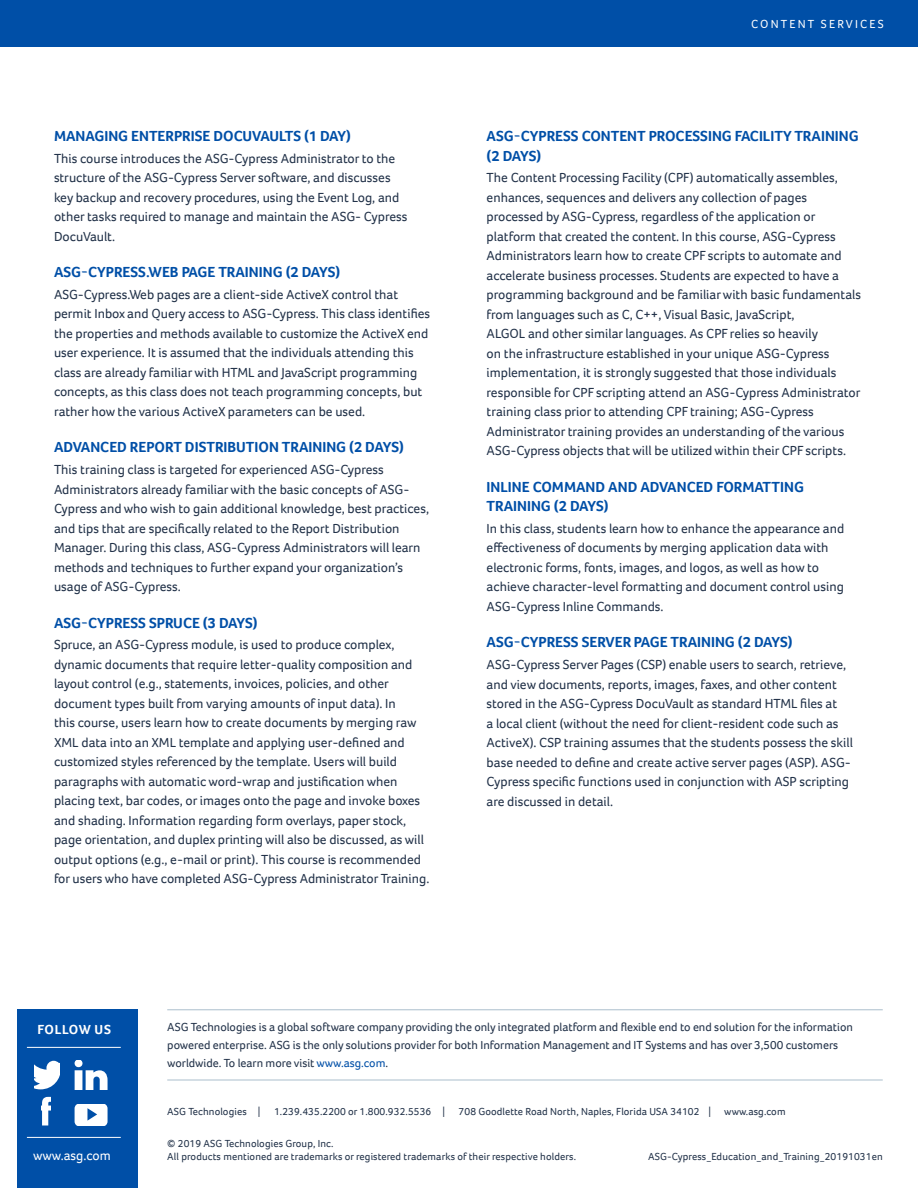
<style>
.page{position:relative;width:918px;height:1188px;background:#fff}
.page>*{position:absolute;margin:0;border:0;box-sizing:border-box;transform-origin:0 0}
.paragraph_smaller_su{font:700 15px/19.5px "Foco";color:#004fa7}
.body_primary{font:13.5px/19.5px "Foco";color:#223249}
.t1{font:13.5px "Foco";color:#fff}
.t2{font:700 13.5px "Foco";letter-spacing:.04em;color:#fff}
.t3{font:12px/18px "Foco";color:#223249}
.t4{font:12px "Foco";letter-spacing:.18em;color:#fff}
.t5{font:10.5px/13.5px "Foco";letter-spacing:.01em;color:#223249}
.s1{color:#004fa7}
</style>
<div class="page">
<div style="left:0;top:0;width:918px;height:46px;background:#004fa7"></div>
<hr style="left:167px;top:1009px;width:716px;height:1px;background:#aabecc">
<hr style="left:167px;top:1080px;width:716px;height:1px;background:#aabecc">
<div style="left:17px;top:1009px;width:121px;height:179px;background:#004fa7"></div>
<hr style="left:27px;top:1047px;width:94px;height:1px;background:#fff">
<hr style="left:27px;top:1137px;width:94px;height:1px;background:#fff">
<svg style="left:41px;top:1097px;width:10px;height:28px"></svg>
<svg style="left:35px;top:1061px;width:25px;height:28px"></svg>
<svg style="left:75px;top:1104px;width:33px;height:21px"></svg>
<svg style="left:75px;top:1061px;width:33px;height:28px"></svg>
<p class="paragraph_smaller_su" style="left:54px;top:126px;width:299px">MANAGING ENTERPRISE DOCUVAULTS (1 DAY)</p>
<p class="body_primary" style="left:54px;top:148px;width:355px">This course introduces the ASG-Cypress Administrator to the structure of the ASG-Cypress Server software, and discusses key backup and recovery procedures, using the Event Log, and other tasks required to manage and maintain the ASG- Cypress DocuVault.</p>
<p class="paragraph_smaller_su" style="left:54px;top:262px;width:288px">ASG-CYPRESS.WEB PAGE TRAINING (2 DAYS)</p>
<p class="body_primary" style="left:54px;top:284px;width:378px">ASG-Cypress.Web pages are a client-side ActiveX control that permit Inbox and Query access to ASG-Cypress. This class identifies the properties and methods available to customize the ActiveX end user experience. It is assumed that the individuals attending this class are already familiar with HTML and JavaScript programming concepts, as this class does not teach programming concepts, but rather how the various ActiveX parameters can be used.</p>
<p class="paragraph_smaller_su" style="left:54px;top:437px;width:351px">ADVANCED REPORT DISTRIBUTION TRAINING (2 DAYS)</p>
<p class="body_primary" style="left:54px;top:460px;width:377px">This training class is targeted for experienced ASG-Cypress Administrators already familiar with the basic concepts of ASG-Cypress and who wish to gain additional knowledge, best practices, and tips that are specifically related to the Report Distribution Manager. During this class, ASG-Cypress Administrators will learn methods and techniques to further expand your organization’s usage of ASG-Cypress.</p>
<p class="paragraph_smaller_su" style="left:54px;top:613px;width:205px">ASG-CYPRESS SPRUCE (3 DAYS)</p>
<p class="body_primary" style="left:54px;top:635px;width:377px">Spruce, an ASG-Cypress module, is used to produce complex, dynamic documents that require letter-quality composition and layout control (e.g., statements, invoices, policies, and other document types built from varying amounts of input data). In<br>this course, users learn how to create documents by merging raw XML data into an XML template and applying user-defined and customized styles referenced by the template. Users will build paragraphs with automatic word-wrap and justification when placing text, bar codes, or images onto the page and invoke boxes and shading. Information regarding form overlays, paper stock, page orientation, and duplex printing will also be discussed, as will output options (e.g., e-mail or print). This course is recommended for users who have completed ASG-Cypress Administrator Training.</p>
<p class="t4" style="left:751px;top:16px;width:134px">CONTENT SERVICES</p>
<p class="paragraph_smaller_su" style="left:487px;top:126px;width:374px">ASG-CYPRESS CONTENT PROCESSING FACILITY TRAINING (2 DAYS)</p>
<p class="body_primary" style="left:487px;top:168px;width:376px">The Content Processing Facility (CPF) automatically assembles, enhances, sequences and delivers any collection of pages processed by ASG-Cypress, regardless of the application or platform that created the content. In this course, ASG-Cypress Administrators learn how to create CPF scripts to automate and accelerate business processes. Students are expected to have a programming background and be familiar with basic fundamentals from languages such as C, C++, Visual Basic, JavaScript,<br>ALGOL and other similar languages. As CPF relies so heavily<br>on the infrastructure established in your unique ASG-Cypress implementation, it is strongly suggested that those individuals responsible for CPF scripting attend an ASG-Cypress Administrator training class prior to attending CPF training; ASG-Cypress Administrator training provides an understanding of the various ASG-Cypress objects that will be utilized within their CPF scripts.</p>
<p class="paragraph_smaller_su" style="left:487px;top:477px;width:319px">INLINE COMMAND AND ADVANCED FORMATTING<br>TRAINING (2 DAYS)</p>
<p class="body_primary" style="left:487px;top:518px;width:359px">In this class, students learn how to enhance the appearance and effectiveness of documents by merging application data with electronic forms, fonts, images, and logos, as well as how to achieve character-level formatting and document control using ASG-Cypress Inline Commands.</p>
<p class="paragraph_smaller_su" style="left:487px;top:632px;width:308px">ASG-CYPRESS SERVER PAGE TRAINING (2 DAYS)</p>
<p class="body_primary" style="left:487px;top:655px;width:368px">ASG-Cypress Server Pages (CSP) enable users to search, retrieve, and view documents, reports, images, faxes, and other content stored in the ASG-Cypress DocuVault as standard HTML files at<br>a local client (without the need for client-resident code such as ActiveX). CSP training assumes that the students possess the skill base needed to define and create active server pages (ASP). ASG-Cypress specific functions used in conjunction with ASP scripting are discussed in detail.</p>
<p class="t2" style="left:38px;top:1021px;width:75px">FOLLOW US</p>
<p class="t1" style="left:33px;top:1147px;width:79px">www.asg.com</p>
<p class="t3" style="left:167px;top:1018px;width:687px">ASG Technologies is a global software company providing the only integrated platform and flexible end to end solution for the information powered enterprise. ASG is the only solutions provider for both Information Management and IT Systems and has over 3,500 customers worldwide. To learn more visit <span class="s1">www.asg.com</span>.</p>
<p class="t5" style="left:167px;top:1105px;width:95px">ASG Technologies |</p>
<p class="t5" style="left:274px;top:1105px;width:173px">1.239.435.2200 or 1.800.932.5536 |</p>
<p class="t5" style="left:459px;top:1105px;width:329px">708 Goodlette Road North, Naples, Florida USA 34102 | www.asg.com</p>
<p class="t5" style="left:167px;top:1136px;width:410px">© 2019 ASG Technologies Group, Inc.<br>All products mentioned are trademarks or registered trademarks of their respective holders.</p>
<p class="t5" style="left:648px;top:1150px;width:236px">ASG-Cypress_Education_and_Training_20191031en</p>
</div>
